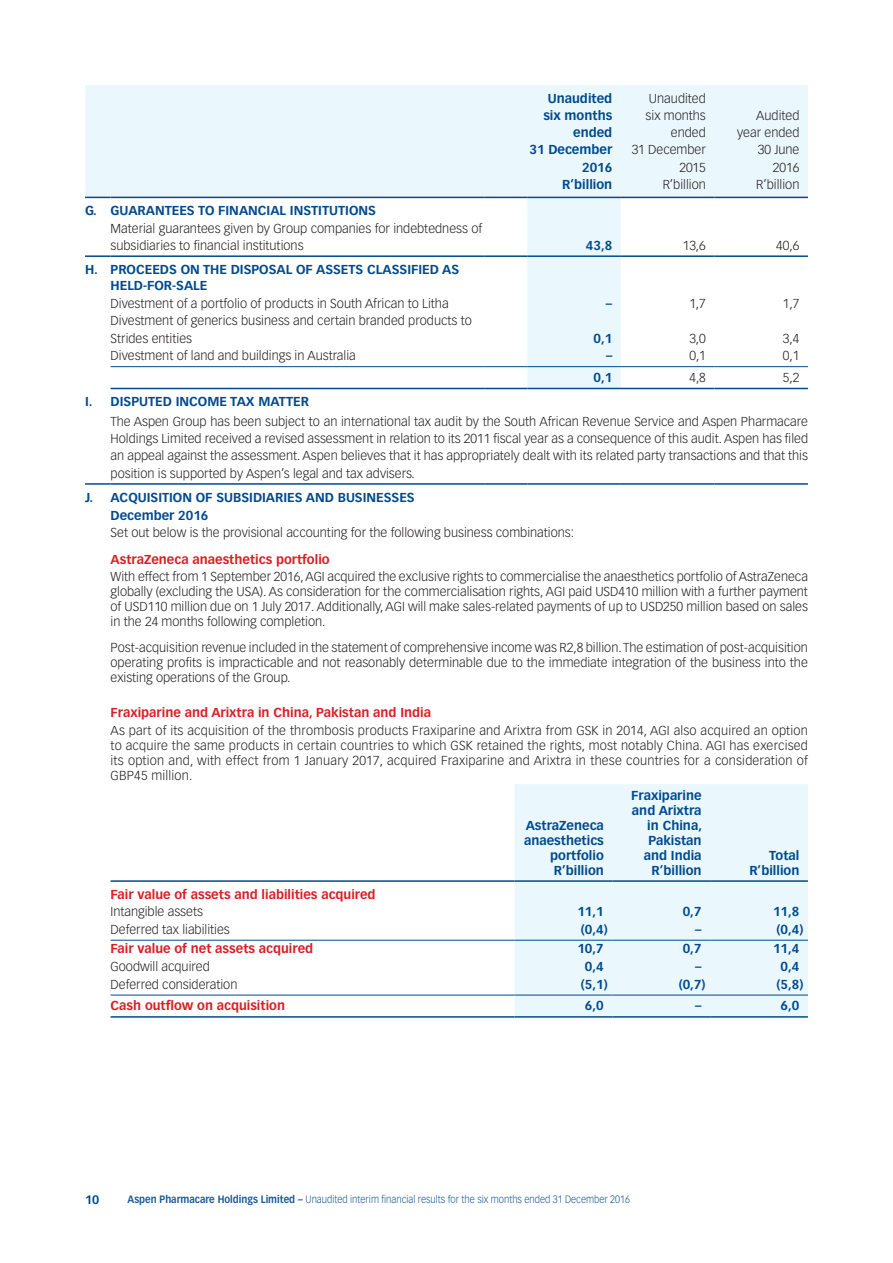
<style>
.page{position:relative;width:893px;height:1263px;background:#fff}
.page>*{position:absolute;margin:0;border:0;box-sizing:border-box;transform-origin:0 0}
.t1{font:300 12.75px/17.2px "Vectora LT Std";color:#231f20;text-align:justify}
.t2{font:700 12.75px/15px "Vectora LT Std";color:#004a8d;text-align:right}
.t3{font:700 12.75px "Vectora LT Std";color:#d91f26}
.t4{font:700 12px "Vectora LT Std";color:#004a8d}
.t5{font:300 10.5px "Vectora LT Std";color:#1a5a99;scale:.9 1}
.s1{font-weight:700}
</style>
<div class="page">
<svg style="left:85px;top:85px;width:723px;height:303px"></svg>
<svg style="left:85px;top:197px;width:26px;height:1px"></svg>
<hr style="left:111px;top:197px;width:374px;height:1px;background:#004a8d">
<hr style="left:485px;top:197px;width:42px;height:1px;background:#004a8d">
<hr style="left:527px;top:197px;width:94px;height:1px;background:#004a8d">
<hr style="left:621px;top:197px;width:93px;height:1px;background:#004a8d">
<hr style="left:714px;top:197px;width:94px;height:1px;background:#004a8d">
<hr style="left:111px;top:388px;width:374px;height:1px;background:#004a8d">
<hr style="left:485px;top:388px;width:42px;height:1px;background:#004a8d">
<hr style="left:527px;top:388px;width:94px;height:1px;background:#004a8d">
<hr style="left:621px;top:388px;width:93px;height:1px;background:#004a8d">
<hr style="left:714px;top:388px;width:94px;height:1px;background:#004a8d">
<hr style="left:85px;top:483px;width:26px;height:2px;background:#004a8d">
<hr style="left:111px;top:483px;width:374px;height:2px;background:#004a8d">
<hr style="left:485px;top:483px;width:42px;height:2px;background:#004a8d">
<hr style="left:527px;top:483px;width:94px;height:2px;background:#004a8d">
<hr style="left:621px;top:483px;width:93px;height:2px;background:#004a8d">
<hr style="left:714px;top:483px;width:94px;height:2px;background:#004a8d">
<hr style="left:85px;top:255px;width:26px;height:2px;background:#004a8d">
<hr style="left:111px;top:255px;width:374px;height:2px;background:#004a8d">
<hr style="left:485px;top:255px;width:42px;height:2px;background:#004a8d">
<hr style="left:527px;top:255px;width:94px;height:2px;background:#004a8d">
<hr style="left:621px;top:255px;width:93px;height:2px;background:#004a8d">
<hr style="left:714px;top:255px;width:94px;height:2px;background:#004a8d">
<hr style="left:111px;top:366px;width:374px;height:1px;background:#004a8d">
<hr style="left:485px;top:366px;width:42px;height:1px;background:#004a8d">
<hr style="left:527px;top:366px;width:94px;height:1px;background:#004a8d">
<hr style="left:621px;top:366px;width:93px;height:1px;background:#004a8d">
<hr style="left:714px;top:366px;width:94px;height:1px;background:#004a8d">
<div style="left:514px;top:784px;width:294px;height:232px;background:#eaf7fd"></div>
<hr style="left:111px;top:1016px;width:403px;height:2px;background:#004a8d">
<hr style="left:514px;top:1016px;width:98px;height:2px;background:#004a8d">
<hr style="left:612px;top:1016px;width:98px;height:2px;background:#004a8d">
<hr style="left:710px;top:1016px;width:98px;height:2px;background:#004a8d">
<hr style="left:111px;top:940px;width:403px;height:1px;background:#004a8d">
<hr style="left:514px;top:940px;width:98px;height:1px;background:#004a8d">
<hr style="left:612px;top:940px;width:98px;height:1px;background:#004a8d">
<hr style="left:710px;top:940px;width:98px;height:1px;background:#004a8d">
<hr style="left:111px;top:995px;width:403px;height:1px;background:#004a8d">
<hr style="left:514px;top:995px;width:98px;height:1px;background:#004a8d">
<hr style="left:612px;top:995px;width:98px;height:1px;background:#004a8d">
<hr style="left:710px;top:995px;width:98px;height:1px;background:#004a8d">
<hr style="left:111px;top:880px;width:403px;height:2px;background:#004a8d">
<hr style="left:514px;top:880px;width:98px;height:2px;background:#004a8d">
<hr style="left:612px;top:880px;width:98px;height:2px;background:#004a8d">
<hr style="left:710px;top:880px;width:98px;height:2px;background:#004a8d">
<p class="t2" style="left:85px;top:203px;width:292px">G. GUARANTEES TO FINANCIAL INSTITUTIONS</p>
<p class="t1" style="left:111px;top:220px;width:373px">Material guarantees given by Group companies for indebtedness of subsidiaries to financial institutions</p>
<p class="t2" style="left:529px;top:89px;width:84px;line-height:17.2px">Unaudited six months ended<br>31 December<br>2016<br>R’billion</p>
<p class="t1" style="left:632px;top:90px;width:76px;text-align:right">Unaudited six months ended<br>31 December<br>2015<br>R’billion</p>
<p class="t1" style="left:737px;top:107px;width:64px;text-align:right">Audited year ended<br>30 June<br>2016<br>R’billion</p>
<p class="t2" style="left:586px;top:238px;width:28px">43,8</p>
<p class="t1" style="left:683px;top:237px;width:25px">13,6</p>
<p class="t1" style="left:776px;top:237px;width:25px">40,6</p>
<p class="t2" style="left:111px;top:261px;width:350px;line-height:16.5px;text-align:left;text-indent:-26px">H. PROCEEDS ON THE DISPOSAL OF ASSETS CLASSIFIED AS<br>HELD-FOR-SALE</p>
<p class="t1" style="left:111px;top:295px;width:340px">Divestment of a portfolio of products in South African to Litha</p>
<p class="t2" style="left:606px;top:296px;width:8px">–</p>
<p class="t1" style="left:689px;top:295px;width:18px">1,7</p>
<p class="t1" style="left:783px;top:295px;width:18px">1,7</p>
<p class="t1" style="left:111px;top:312px;width:363px">Divestment of generics business and certain branded products to<br>Strides entities</p>
<p class="t2" style="left:593px;top:331px;width:20px">0,1</p>
<p class="t1" style="left:689px;top:330px;width:18px">3,0</p>
<p class="t1" style="left:783px;top:330px;width:18px">3,4</p>
<p class="t1" style="left:111px;top:347px;width:247px">Divestment of land and buildings in Australia</p>
<p class="t2" style="left:606px;top:348px;width:8px">–</p>
<p class="t1" style="left:689px;top:347px;width:18px">0,1</p>
<p class="t1" style="left:783px;top:347px;width:18px">0,1</p>
<p class="t2" style="left:593px;top:370px;width:20px">0,1</p>
<p class="t1" style="left:689px;top:369px;width:18px">4,8</p>
<p class="t1" style="left:783px;top:369px;width:18px">5,2</p>
<p class="t2" style="left:85px;top:394px;width:225px">I. DISPUTED INCOME TAX MATTER</p>
<p class="t1" style="left:111px;top:413px;width:699px">The Aspen Group has been subject to an international tax audit by the South African Revenue Service and Aspen Pharmacare Holdings Limited received a revised assessment in relation to its 2011 fiscal year as a consequence of this audit. Aspen has filed an appeal against the assessment. Aspen believes that it has appropriately dealt with its related party transactions and that this position is supported by Aspen’s legal and tax advisers.</p>
<p class="t2" style="left:111px;top:489px;width:306px;line-height:17.5px;text-align:left;text-indent:-26px">J. ACQUISITION OF SUBSIDIARIES AND BUSINESSES<br>December 2016</p>
<p class="t1" style="left:111px;top:524px;width:465px">Set out below is the provisional accounting for the following business combinations:</p>
<p class="t3" style="left:111px;top:551px;width:221px">AstraZeneca anaesthetics portfolio</p>
<p class="t1" style="left:111px;top:569px;width:699px;line-height:15px">With effect from 1 September 2016, AGI acquired the exclusive rights to commercialise the anaesthetics portfolio of AstraZeneca globally (excluding the USA). As consideration for the commercialisation rights, AGI paid USD410 million with a further payment of USD110 million due on 1 July 2017. Additionally, AGI will make sales-related payments of up to USD250 million based on sales in the 24 months following completion.</p>
<p class="t1" style="left:111px;top:640px;width:699px;line-height:15px">Post-acquisition revenue included in the statement of comprehensive income was R2,8 billion. The estimation of post-acquisition operating profits is impracticable and not reasonably determinable due to the immediate integration of the business into the existing operations of the Group.</p>
<p class="t3" style="left:111px;top:705px;width:322px">Fraxiparine and Arixtra in China, Pakistan and India</p>
<p class="t1" style="left:111px;top:723px;width:699px;line-height:15px">As part of its acquisition of the thrombosis products Fraxiparine and Arixtra from GSK in 2014, AGI also acquired an option to acquire the same products in certain countries to which GSK retained the rights, most notably China. AGI has exercised its option and, with effect from 1 January 2017, acquired Fraxiparine and Arixtra in these countries for a consideration of GBP45 million.</p>
<p class="t2" style="left:524px;top:817px;width:81px">AstraZeneca anaesthetics portfolio<br>R’billion</p>
<p class="t2" style="left:631px;top:787px;width:72px">Fraxiparine and Arixtra in China,<br>Pakistan and India<br>R’billion</p>
<p class="t2" style="left:749px;top:847px;width:52px">Total<br>R’billion</p>
<p class="t3" style="left:111px;top:886px;width:267px">Fair value of assets and liabilities acquired</p>
<p class="t1" style="left:111px;top:903px;width:94px">Intangible assets</p>
<p class="t2" style="left:577px;top:904px;width:28px">11,1</p>
<p class="t2" style="left:683px;top:904px;width:20px">0,7</p>
<p class="t2" style="left:773px;top:904px;width:28px">11,8</p>
<p class="t1" style="left:111px;top:921px;width:121px">Deferred tax liabilities</p>
<p class="t2" style="left:581px;top:922px;width:28px">(0,4)</p>
<p class="t2" style="left:695px;top:922px;width:8px">–</p>
<p class="t2" style="left:776px;top:922px;width:28px">(0,4)</p>
<p class="t3" style="left:111px;top:941px;width:204px">Fair value of net assets acquired</p>
<p class="t2" style="left:577px;top:941px;width:28px">10,7</p>
<p class="t2" style="left:683px;top:941px;width:20px">0,7</p>
<p class="t2" style="left:773px;top:941px;width:28px">11,4</p>
<p class="t1" style="left:111px;top:958px;width:101px">Goodwill acquired</p>
<p class="t2" style="left:585px;top:959px;width:20px">0,4</p>
<p class="t2" style="left:695px;top:959px;width:8px">–</p>
<p class="t2" style="left:781px;top:959px;width:20px">0,4</p>
<p class="t1" style="left:111px;top:976px;width:128px">Deferred consideration</p>
<p class="t2" style="left:581px;top:976px;width:28px">(5,1)</p>
<p class="t2" style="left:679px;top:976px;width:28px">(0,7)</p>
<p class="t2" style="left:776px;top:976px;width:28px">(5,8)</p>
<p class="t3" style="left:111px;top:998px;width:176px">Cash outflow on acquisition</p>
<p class="t2" style="left:585px;top:998px;width:20px">6,0</p>
<p class="t2" style="left:695px;top:998px;width:8px">–</p>
<p class="t2" style="left:781px;top:998px;width:20px">6,0</p>
<p class="t4" style="left:85px;top:1193px;width:16px">10</p>
<p class="t5" style="left:128px;top:1193px;width:560px"><span class="s1">Aspen Pharmacare Holdings Limited –</span> Unaudited interim financial results for the six months ended 31 December 2016</p>
</div>
